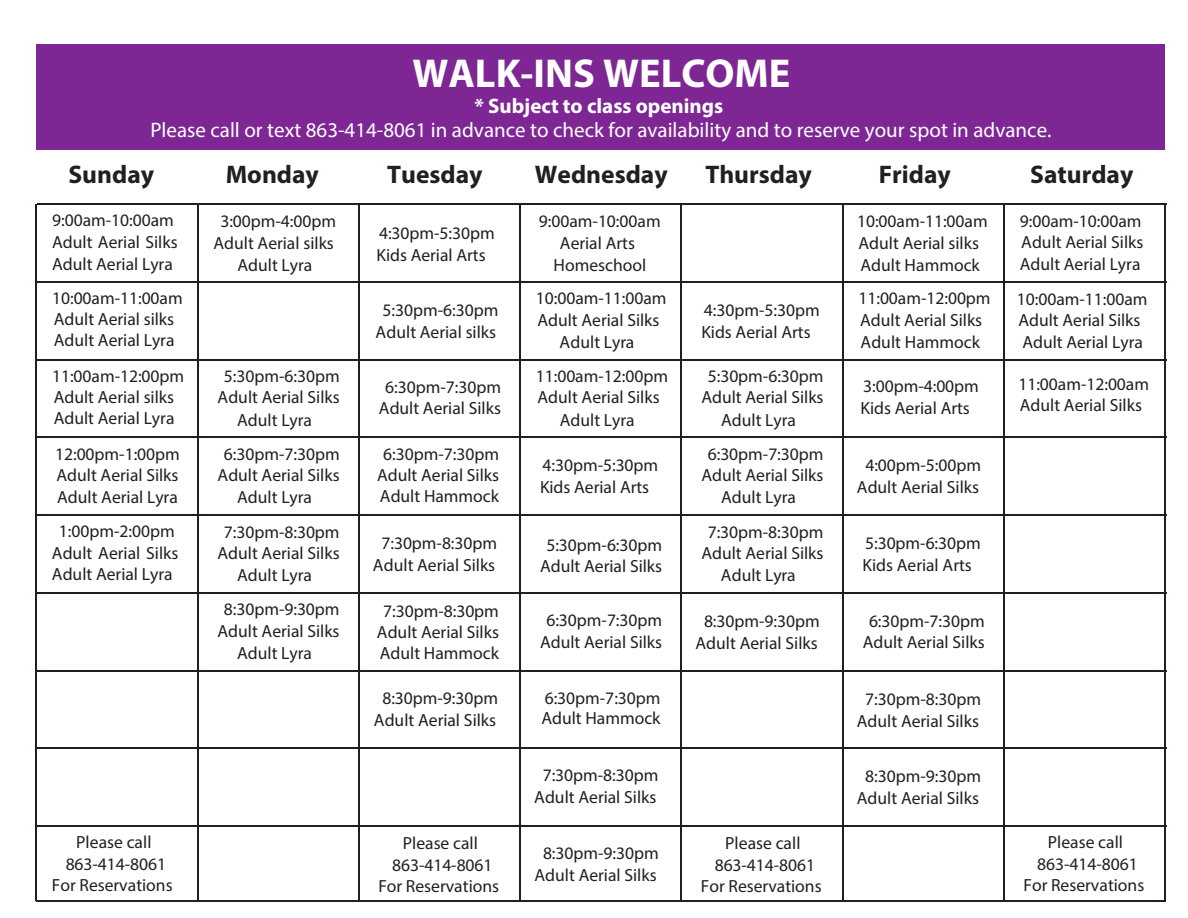
<style>
.page{position:relative;width:1188px;height:918px;background:#fff}
.page>*{position:absolute;margin:0;border:0;box-sizing:border-box;transform-origin:0 0}
.t1{font:700 40.5px "Myriad Pro";color:#fff}
.t2{font:700 25.5px "Myriad Pro";color:#231f20}
.t3{font:21px "Myriad Pro";color:#fff}
.t4{font:700 21px "Myriad Pro";color:#fff}
.t5{font:17.55px/21.8px "Myriad Pro";color:#231f20;text-align:center}
</style>
<div class="page">
<hr style="left:35px;top:204px;width:2px;height:697px;background:#231f20">
<hr style="left:197px;top:203px;width:1px;height:697px;background:#231f20">
<hr style="left:358px;top:203px;width:2px;height:697px;background:#231f20">
<hr style="left:519px;top:203px;width:2px;height:697px;background:#231f20">
<hr style="left:681px;top:203px;width:1px;height:697px;background:#231f20">
<hr style="left:842px;top:203px;width:2px;height:697px;background:#231f20">
<hr style="left:1003px;top:203px;width:2px;height:697px;background:#231f20">
<hr style="left:1164px;top:203px;width:2px;height:698px;background:#231f20">
<hr style="left:37px;top:203px;width:1129px;height:2px;background:#231f20">
<hr style="left:37px;top:281px;width:1129px;height:2px;background:#231f20">
<hr style="left:37px;top:359px;width:1129px;height:1px;background:#231f20">
<hr style="left:37px;top:436px;width:1129px;height:2px;background:#231f20">
<hr style="left:37px;top:514px;width:1129px;height:2px;background:#231f20">
<hr style="left:37px;top:592px;width:1129px;height:2px;background:#231f20">
<hr style="left:37px;top:670px;width:1129px;height:2px;background:#231f20">
<hr style="left:37px;top:748px;width:1129px;height:1px;background:#231f20">
<hr style="left:36px;top:900px;width:1129px;height:2px;background:#231f20">
<div style="left:36px;top:44px;width:1128px;height:106px;background:#7e2794"></div>
<hr style="left:37px;top:825px;width:1129px;height:2px;background:#231f20">
<h1 class="t1" style="left:412px;top:46px;width:379px">WALK-INS WELCOME</h1>
<p class="t4" style="left:474px;top:93px;width:250px">* Subject to class openings</p>
<p class="t3" style="left:150px;top:117px;width:903px">Please call or text 863-414-8061 in advance to check for availability and to reserve your spot in advance.</p>
<h2 class="t2" style="left:68px;top:158px;width:87px">Sunday</h2>
<h2 class="t2" style="left:226px;top:158px;width:95px">Monday</h2>
<h2 class="t2" style="left:387px;top:158px;width:97px">Tuesday</h2>
<h2 class="t2" style="left:535px;top:158px;width:134px">Wednesday</h2>
<h2 class="t2" style="left:705px;top:158px;width:108px">Thursday</h2>
<h2 class="t2" style="left:879px;top:158px;width:74px">Friday</h2>
<h2 class="t2" style="left:1030px;top:158px;width:105px">Saturday</h2>
<p class="t5" style="left:52px;top:209px;width:127px;text-align:left">9:00am-10:00am<br>Adult Aerial Silks<br>Adult Aerial Lyra</p>
<p class="t5" style="left:213px;top:210px;width:124px">3:00pm-4:00pm<br>Adult Aerial silks<br>Adult Lyra</p>
<p class="t5" style="left:376px;top:299px;width:124px">5:30pm-6:30pm<br>Adult Aerial silks</p>
<p class="t5" style="left:539px;top:210px;width:123px">9:00am-10:00am<br>Aerial Arts<br>Homeschool</p>
<p class="t5" style="left:857px;top:210px;width:132px;text-align:left">10:00am-11:00am<br>Adult Aerial silks<br>Adult Hammock</p>
<p class="t5" style="left:1020px;top:210px;width:125px;text-align:justify">9:00am-10:00am Adult Aerial Silks Adult Aerial Lyra</p>
<p class="t5" style="left:377px;top:222px;width:120px;text-align:left">4:30pm-5:30pm<br>Kids Aerial Arts</p>
<p class="t5" style="left:52px;top:288px;width:132px;line-height:21px;text-align:left">10:00am-11:00am<br>Adult Aerial silks<br>Adult Aerial Lyra</p>
<p class="t5" style="left:536px;top:287px;width:132px">10:00am-11:00am<br>Adult Aerial Silks<br>Adult Lyra</p>
<p class="t5" style="left:701px;top:298px;width:120px;text-align:left">4:30pm-5:30pm<br>Kids Aerial Arts</p>
<p class="t5" style="left:858px;top:287px;width:134px;text-align:left">11:00am-12:00pm<br>Adult Aerial Silks<br>Adult Hammock</p>
<p class="t5" style="left:1017px;top:288px;width:132px;text-align:left">10:00am-11:00am<br>Adult Aerial Silks<br>Adult Aerial Lyra</p>
<p class="t5" style="left:1018px;top:373px;width:132px;line-height:21.3px;text-align:left">11:00am-12:00am<br>Adult Aerial Silks</p>
<p class="t5" style="left:52px;top:365px;width:134px;line-height:21px;text-align:left">11:00am-12:00pm<br>Adult Aerial silks<br>Adult Aerial Lyra</p>
<p class="t5" style="left:218px;top:365px;width:124px">5:30pm-6:30pm<br>Adult Aerial Silks<br>Adult Lyra</p>
<p class="t5" style="left:379px;top:376px;width:124px;line-height:21.3px">6:30pm-7:30pm<br>Adult Aerial Silks</p>
<p class="t5" style="left:536px;top:365px;width:134px;line-height:21.3px;text-align:left">11:00am-12:00pm<br>Adult Aerial Silks</p>
<p class="t5" style="left:701px;top:365px;width:124px">5:30pm-6:30pm<br>Adult Aerial Silks<br>Adult Lyra</p>
<p class="t5" style="left:861px;top:375px;width:120px;text-align:left">3:00pm-4:00pm<br>Kids Aerial Arts</p>
<p class="t5" style="left:560px;top:409px;width:76px">Adult Lyra</p>
<p class="t5" style="left:55px;top:443px;width:126px;text-align:justify">12:00pm-1:00pm Adult Aerial Silks Adult Aerial Lyra</p>
<p class="t5" style="left:52px;top:520px;width:128px">1:00pm-2:00pm<br>Adult Aerial Silks<br>Adult Aerial Lyra</p>
<p class="t5" style="left:218px;top:443px;width:124px">6:30pm-7:30pm<br>Adult Aerial Silks<br>Adult Lyra</p>
<p class="t5" style="left:701px;top:443px;width:124px">6:30pm-7:30pm<br>Adult Aerial Silks<br>Adult Lyra</p>
<p class="t5" style="left:377px;top:443px;width:124px;line-height:21px">6:30pm-7:30pm<br>Adult Aerial Silks<br>Adult Hammock</p>
<p class="t5" style="left:540px;top:454px;width:120px;text-align:left">4:30pm-5:30pm<br>Kids Aerial Arts</p>
<p class="t5" style="left:218px;top:521px;width:124px">7:30pm-8:30pm<br>Adult Aerial Silks<br>Adult Lyra</p>
<p class="t5" style="left:373px;top:532px;width:126px">7:30pm-8:30pm<br>Adult Aerial Silks</p>
<p class="t5" style="left:218px;top:598px;width:124px">8:30pm-9:30pm<br>Adult Aerial Silks<br>Adult Lyra</p>
<p class="t5" style="left:377px;top:601px;width:124px;line-height:21px">7:30pm-8:30pm<br>Adult Aerial Silks<br>Adult Hammock</p>
<p class="t5" style="left:374px;top:687px;width:126px">8:30pm-9:30pm<br>Adult Aerial Silks</p>
<p class="t5" style="left:540px;top:534px;width:124px;line-height:21.3px">5:30pm-6:30pm<br>Adult Aerial Silks</p>
<p class="t5" style="left:701px;top:521px;width:124px">7:30pm-8:30pm<br>Adult Aerial Silks<br>Adult Lyra</p>
<p class="t5" style="left:540px;top:610px;width:124px;line-height:21.3px">6:30pm-7:30pm<br>Adult Aerial Silks</p>
<p class="t5" style="left:696px;top:609px;width:126px">8:30pm-9:30pm<br>Adult Aerial Silks</p>
<p class="t5" style="left:541px;top:687px;width:121px;line-height:20.7px;text-align:left">6:30pm-7:30pm<br>Adult Hammock</p>
<p class="t5" style="left:857px;top:454px;width:126px">4:00pm-5:00pm<br>Adult Aerial Silks</p>
<p class="t5" style="left:863px;top:532px;width:120px;text-align:left">5:30pm-6:30pm<br>Kids Aerial Arts</p>
<p class="t5" style="left:863px;top:610px;width:124px;line-height:21.3px">6:30pm-7:30pm<br>Adult Aerial Silks</p>
<p class="t5" style="left:857px;top:687px;width:126px">7:30pm-8:30pm<br>Adult Aerial Silks</p>
<p class="t5" style="left:534px;top:764px;width:126px">7:30pm-8:30pm<br>Adult Aerial Silks</p>
<p class="t5" style="left:857px;top:765px;width:126px">8:30pm-9:30pm<br>Adult Aerial Silks</p>
<p class="t5" style="left:52px;top:831px;width:122px">Please call<br>863-414-8061<br>For Reservations</p>
<p class="t5" style="left:378px;top:832px;width:122px">Please call<br>863-414-8061<br>For Reservations</p>
<p class="t5" style="left:535px;top:842px;width:126px">8:30pm-9:30pm<br>Adult Aerial Silks</p>
<p class="t5" style="left:701px;top:832px;width:122px">Please call<br>863-414-8061<br>For Reservations</p>
<p class="t5" style="left:1023px;top:831px;width:122px">Please call<br>863-414-8061<br>For Reservations</p>
</div>
